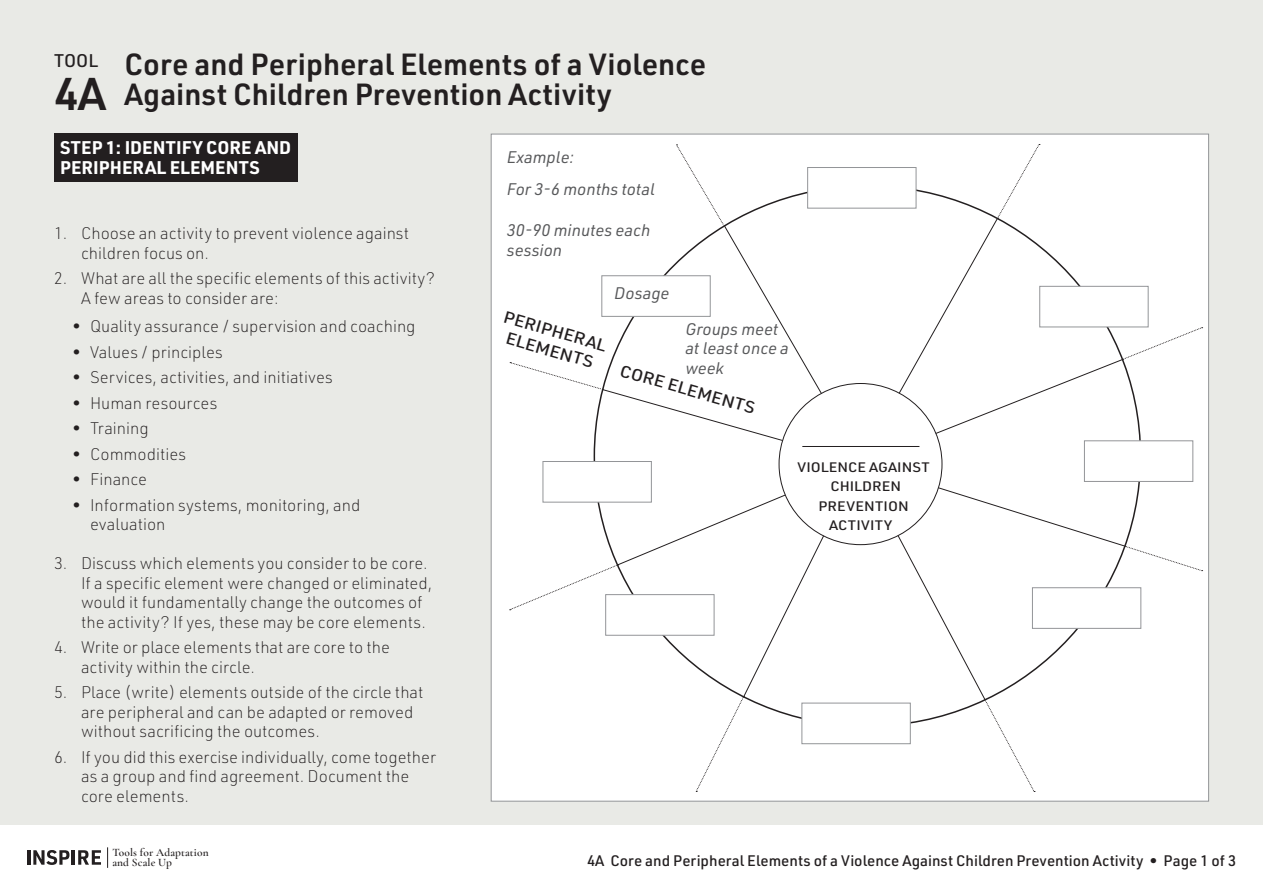
<style>
.page{position:relative;width:1263px;height:893px;background:#fff}
.page>*{position:absolute;margin:0;border:0;box-sizing:border-box;transform-origin:0 0}
.Big_numbers{font:600 45px "URWDIN";color:#231f20}
.T_Title{font:600 30px "URWDIN";color:#231f20}
.T_Steps{font:700 18px "URWDIN";color:#fff}
.T_Tool_above_number{font:500 18px "URWDIN";color:#231f20}
.t1{font:200 16.5px/19.5px "URWDIN";color:#231f20}
.T_Example{font:italic 16.5px/19.5px "URWDIN";color:#57585a}
.t2{font:500 16.5px/19.5px "URWDIN";color:#231f20;text-align:center;scale:1.1 1}
.T_Footer_tool_name{font:500 15px "URWDIN";color:#231f20}
.T_H4{font:500 13.5px/19.5px "URWDIN";color:#231f20;text-align:center;scale:1.1 1}
.t3{font:600 11.4px/9.6px "Cormorant Garamond";letter-spacing:.01em;color:#231f20}
</style>
<div class="page">
<hr style="left:27px;top:850px;width:3px;height:15px;background:#231f20">
<svg style="left:33px;top:850px;width:36px;height:15px"></svg>
<hr style="left:72px;top:850px;width:3px;height:15px;background:#231f20">
<svg style="left:78px;top:850px;width:23px;height:15px"></svg>
<svg style="left:107px;top:847px;width:1px;height:21px"></svg>
<div style="left:0;top:0;width:1263px;height:824px;background:#e9eae6"></div>
<div style="left:54px;top:134px;width:243px;height:48px;background:#231f20"></div>
<div style="left:491px;top:134px;width:718px;height:667px;background:#fff;border:1px solid #939598"></div>
<svg style="left:510px;top:144px;width:693px;height:648px"></svg>
<div style="left:601px;top:275px;width:110px;height:42px;background:#fff;border:1px solid #939598"></div>
<div style="left:543px;top:461px;width:109px;height:41px;background:#fff;border:1px solid #939598"></div>
<div style="left:605px;top:594px;width:109px;height:42px;background:#fff;border:1px solid #939598"></div>
<div style="left:1032px;top:587px;width:109px;height:42px;background:#fff;border:1px solid #939598"></div>
<div style="left:1084px;top:440px;width:109px;height:42px;background:#fff;border:1px solid #939598"></div>
<div style="left:1039px;top:286px;width:109px;height:41px;background:#fff;border:1px solid #939598"></div>
<div style="left:807px;top:167px;width:109px;height:42px;background:#fff;border:1px solid #939598"></div>
<div style="left:801px;top:703px;width:110px;height:41px;background:#fff;border:1px solid #939598"></div>
<p class="T_Title" style="left:124px;top:44px;width:583px">Core and Peripheral Elements of a Violence</p>
<p class="T_Tool_above_number" style="left:54px;top:48px;width:46px">TOOL</p>
<p class="Big_numbers" style="left:54px;top:64px;width:53px">4 A</p>
<p class="T_Title" style="left:124px;top:74px;width:489px">Against Children Prevention Activity</p>
<p class="T_Steps" style="left:60px;top:136px;width:233px">STEP 1: IDENTIFY CORE AND</p>
<p class="T_Steps" style="left:60px;top:155px;width:201px">PERIPHERAL ELEMENTS</p>
<p class="t1" style="left:81px;top:223px;width:330px;text-indent:-27px">1. Choose an activity to prevent violence against children focus on.</p>
<p class="t1" style="left:81px;top:268px;width:356px;text-indent:-27px">2. What are all the specific elements of this activity?<br>A few areas to consider are:</p>
<p class="t1" style="left:72px;top:316px;width:345px">• Quality assurance / supervision and coaching</p>
<p class="t1" style="left:72px;top:341px;width:152px">• Values / principles</p>
<p class="t1" style="left:72px;top:367px;width:262px">• Services, activities, and initiatives</p>
<p class="t1" style="left:72px;top:392px;width:147px">• Human resources</p>
<p class="t1" style="left:72px;top:418px;width:78px">• Training</p>
<p class="t1" style="left:72px;top:443px;width:116px">• Commodities</p>
<p class="t1" style="left:72px;top:469px;width:77px">• Finance</p>
<p class="t1" style="left:90px;top:494px;width:272px;text-indent:-18px">• Information systems, monitoring, and evaluation</p>
<p class="t1" style="left:81px;top:553px;width:353px;text-indent:-27px">3. Discuss which elements you consider to be core.<br>If a specific element were changed or eliminated, would it fundamentally change the outcomes of the activity? If yes, these may be core elements.</p>
<p class="t1" style="left:81px;top:637px;width:311px;text-indent:-27px">4. Write or place elements that are core to the activity within the circle.</p>
<p class="t1" style="left:81px;top:682px;width:344px;text-indent:-27px">5. Place (write) elements outside of the circle that are peripheral and can be adapted or removed without sacrificing the outcomes.</p>
<p class="t1" style="left:81px;top:746px;width:357px;text-indent:-27px">6. If you did this exercise individually, come together as a group and find agreement. Document the core elements.</p>
<p class="T_Example" style="left:507px;top:147px;width:69px">Example:</p>
<p class="T_Example" style="left:507px;top:178px;width:150px">For 3-6 months total</p>
<p class="T_Example" style="left:507px;top:220px;width:145px">30-90 minutes each session</p>
<p class="T_Example" style="left:614px;top:282px;width:57px">Dosage</p>
<p class="t2" style="left:507px;top:307px;width:98px;rotate:16deg">PERIPHERAL<br>ELEMENTS</p>
<p class="T_Example" style="left:685px;top:319px;width:105px">Groups meet at least once a week</p>
<p class="t2" style="left:623px;top:360px;width:129px;rotate:16deg">CORE ELEMENTS</p>
<p class="T_H4" style="left:797px;top:456px;width:122px">VIOLENCE AGAINST<br>CHILDREN<br>PREVENTION<br>ACTIVITY</p>
<p class="t3" style="left:112px;top:847px;width:98px">Tools for Adaptation</p>
<p class="t3" style="left:112px;top:847px;width:61px">Guide to and Scale Up</p>
<p class="T_Footer_tool_name" style="left:587px;top:850px;width:650px">4A Core and Peripheral Elements of a Violence Against Children Prevention Activity • Page 1 of 3</p>
</div>
